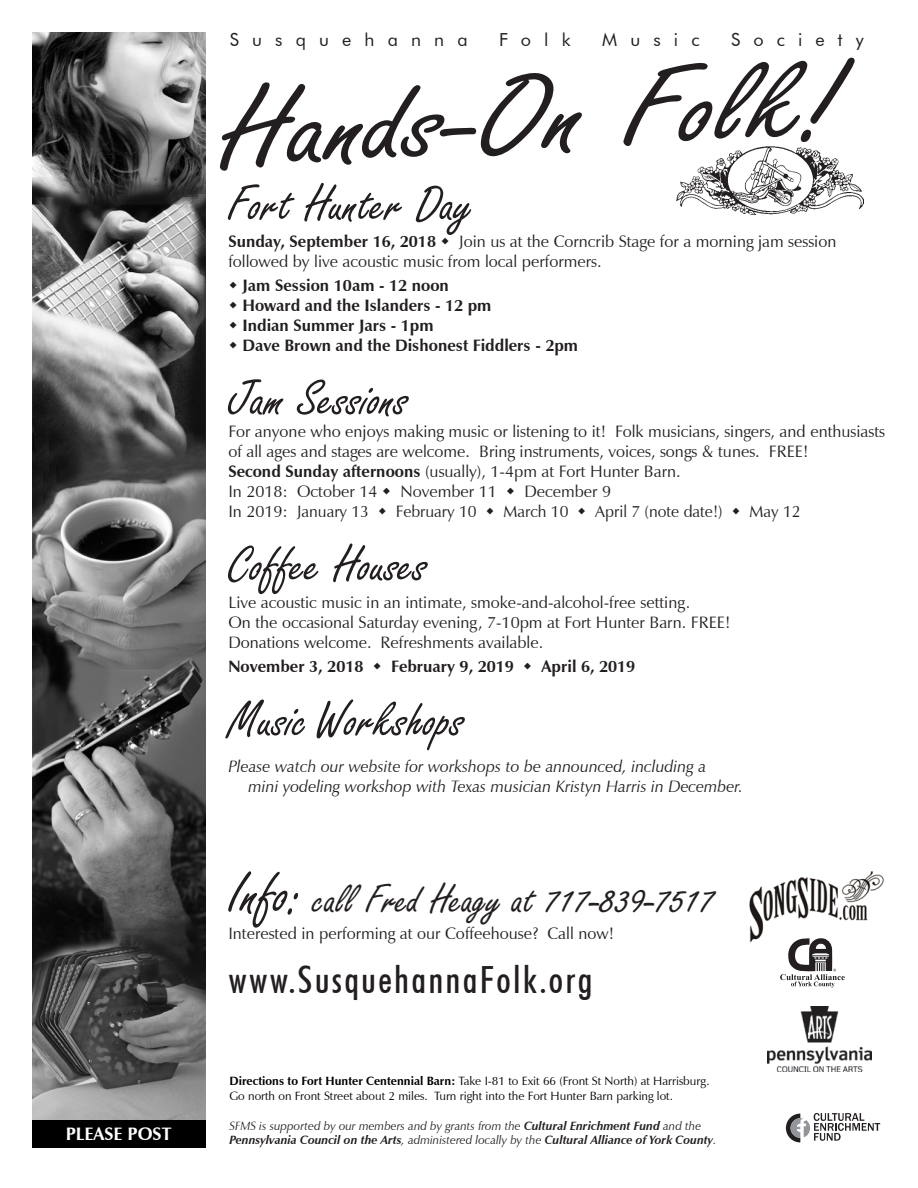
<style>
.page{position:relative;width:918px;height:1188px;background:#fff}
.page>*{position:absolute;margin:0;border:0;box-sizing:border-box;transform-origin:0 0}
.t1{font:120px "Freestyle Script";color:#231f20;scale:1.25 1}
.t2{font:54px "Freestyle Script";color:#231f20}
.t3{font:43.5px "Freestyle Script";color:#231f20}
.t4{font:500 condensed 37.5px "Futura BT";letter-spacing:.06em;color:#231f20}
.t5{font:18px "Futura BT";letter-spacing:.73em;color:#231f20}
.t6{font:700 18px "Zapf Humanist 601 BT";color:#fff}
.t7{font:16.5px/19.8px "Zapf Humanist 601 BT";color:#231f20}
.t8{font:700 16.5px/19.8px "Zapf Humanist 601 BT";color:#231f20}
.t9{font:italic 16.5px/19.8px "Zapf Humanist 601 BT";color:#231f20}
.t10{font:italic 700 12px/14.4px "Zapf Humanist 601 BT";color:#231f20}
.t11{font:12px/14.4px "Zapf Humanist 601 BT";color:#000}
.s1{font-weight:700}
.s2{font-size:63px}
.s3{font-weight:400}
</style>
<div class="page">
<img style="left:749px;top:871px;width:136px;height:72px">
<img style="left:32px;top:32px;width:173px;height:1088px">
<div style="left:32px;top:1120px;width:173px;height:28px;background:#000"></div>
<img style="left:677px;top:147px;width:187px;height:68px">
<svg style="left:786px;top:1113px;width:94px;height:29px"></svg>
<svg style="left:780px;top:938px;width:65px;height:50px"></svg>
<img style="left:767px;top:1007px;width:105px;height:64px">
<p class="t6" style="left:66px;top:1122px;width:108px">PLEASE POST</p>
<p class="t5" style="left:230px;top:29px;width:239px">Susquehanna</p>
<p class="t5" style="left:499px;top:29px;width:73px">Folk</p>
<p class="t5" style="left:602px;top:29px;width:99px">Music</p>
<p class="t5" style="left:731px;top:29px;width:134px">Society</p>
<h1 class="t1" style="left:218px;top:67px;width:499px;rotate:-3deg">Hands-On Folk!</h1>
<h2 class="t2" style="left:228px;top:175px;width:246px">Fort Hunter Day</h2>
<p class="t8" style="left:228px;top:232px;width:209px">Sunday, September 16, 2018</p>
<p class="t7" style="left:228px;top:232px;width:610px;text-indent:231px">Join us at the Corncrib Stage for a morning jam session followed by live acoustic music from local performers.</p>
<p class="t8" style="left:242px;top:276px;width:337px">Jam Session 10am - 12 noon<br>Howard and the Islanders - 12 pm<br>Indian Summer Jars - 1pm<br>Dave Brown and the Dishonest Fiddlers - 2pm</p>
<h2 class="t2" style="left:228px;top:370px;width:182px">Jam Sessions</h2>
<p class="t7" style="left:228px;top:422px;width:658px">For anyone who enjoys making music or listening to it! Folk musicians, singers, and enthusiasts of all ages and stages are welcome. Bring instruments, voices, songs &amp; tunes. FREE!<br><span class="s1">Second Sunday afternoons</span> (usually), 1-4pm at Fort Hunter Barn.<br>In 2018: October 14</p>
<p class="t7" style="left:401px;top:481px;width:98px">November 11</p>
<p class="t7" style="left:524px;top:481px;width:88px">December 9</p>
<p class="t7" style="left:228px;top:501px;width:142px">In 2019: January 13</p>
<p class="t7" style="left:396px;top:501px;width:82px">February 10</p>
<p class="t7" style="left:503px;top:501px;width:67px">March 10</p>
<p class="t7" style="left:595px;top:501px;width:129px">April 7 (note date!)</p>
<p class="t7" style="left:749px;top:501px;width:53px">May 12</p>
<h2 class="t2" style="left:228px;top:536px;width:201px">Coffee Houses</h2>
<p class="t7" style="left:228px;top:592px;width:504px">Live acoustic music in an intimate, smoke-and-alcohol-free setting.<br>On the occasional Saturday evening, 7-10pm at Fort Hunter Barn. FREE!<br>Donations welcome. Refreshments available.</p>
<p class="t8" style="left:228px;top:656px;width:137px">November 3, 2018</p>
<p class="t8" style="left:391px;top:656px;width:124px">February 9, 2019</p>
<p class="t8" style="left:542px;top:656px;width:95px">April 6, 2019</p>
<h2 class="t2" style="left:228px;top:691px;width:238px">MusicWorkshops</h2>
<p class="t9" style="left:249px;top:756px;width:496px;text-indent:-20px">Please watch our website for workshops to be announced, including a<br>mini yodeling workshop with Texas musician Kristyn Harris in December.</p>
<h3 class="t3" style="left:228px;top:876px;width:488px"><span class="s2">Info:</span> call Fred Heagy at 717-839-7517</h3>
<p class="t7" style="left:228px;top:924px;width:387px">Interested in performing at our Coffeehouse? Call now!</p>
<h3 class="t4" style="left:228px;top:957px;width:366px">www.SusquehannaFolk.org</h3>
<p class="t11" style="left:230px;top:1074px;width:482px"><span class="s1">Directions to Fort Hunter Centennial Barn:</span> Take I-81 to Exit 66 (Front St North) at Harrisburg.<br>Go north on Front Street about 2 miles. Turn right into the Fort Hunter Barn parking lot.</p>
<p class="t10" style="left:230px;top:1118px;width:488px"><span class="s3">SFMS is supported by our members and by grants from the</span> Cultural Enrichment Fund <span class="s3">and the<br></span>Pennsylvania Council on the Arts<span class="s3">, administered locally by the</span> Cultural Alliance of York County<span class="s3">.</span></p>
</div>
